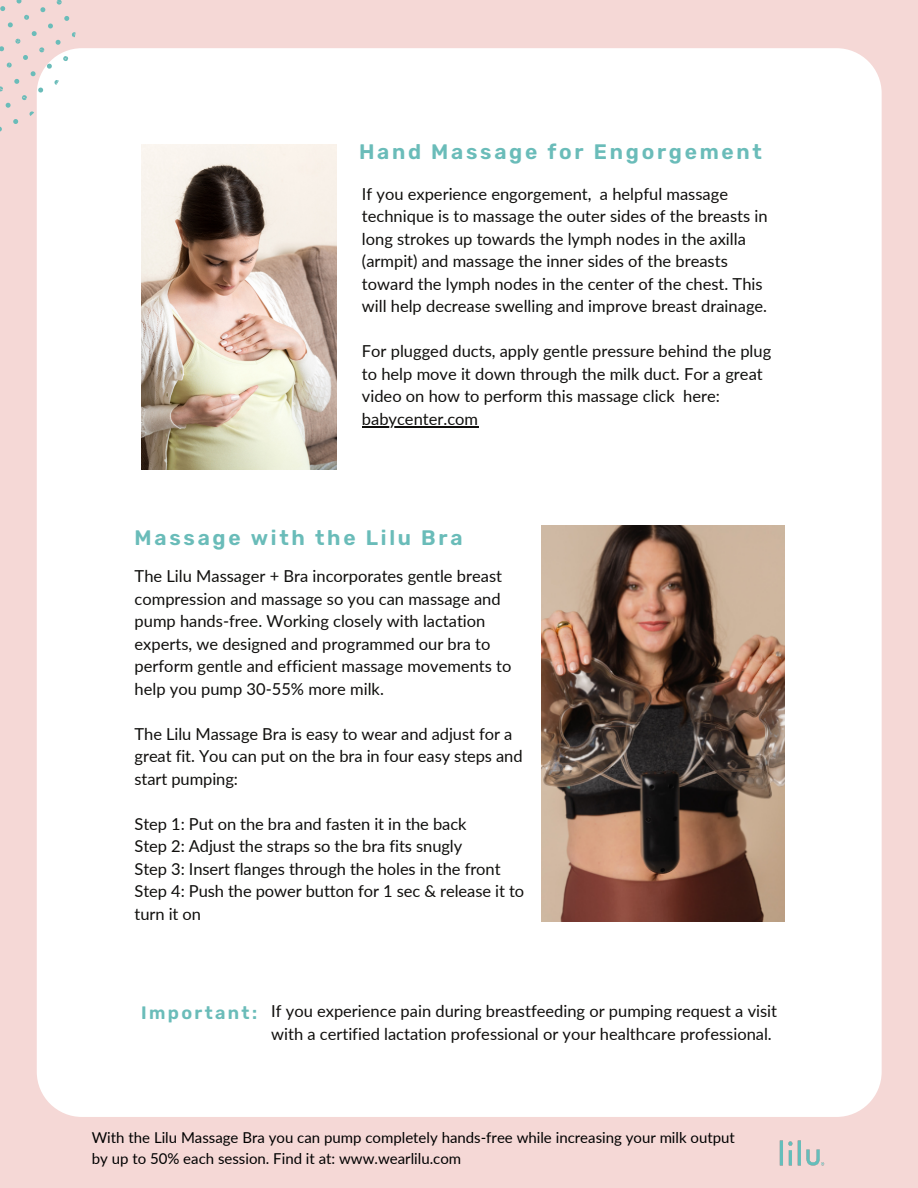
<style>
.page{position:relative;width:918px;height:1188px;background:#f5d8d6}
.page>*{position:absolute;margin:0;border:0;box-sizing:border-box;transform-origin:0 0}
.t1{font:600 21px "Rubik";letter-spacing:.13em;color:#6abcb9}
.t2{font:16.5px/22.5px "Lato";color:#100f0d}
.t3{font:15px/20.2px "Lato";color:#000}
.s1{font-family:"Rubik";font-weight:600;font-size:18px;color:#6abcb9}
</style>
<div class="page">
<div style="left:37px;top:48px;width:845px;height:1069px;background:#fff;border-radius:45px"></div>
<img style="left:542px;top:526px;width:243px;height:395px">
<img style="left:141px;top:144px;width:196px;height:325px">
<hr style="left:362px;top:426px;width:116px;height:1px;background:#100f0d">
<img style="left:780px;top:1140px;width:45px;height:26px">
<svg style="left:0;top:6px;width:6px;height:5px"></svg>
<svg style="left:7px;top:22px;width:6px;height:6px"></svg>
<svg style="left:16px;top:0;width:6px;height:4px"></svg>
<svg style="left:56px;top:0;width:6px;height:5px"></svg>
<svg style="left:48px;top:23px;width:5px;height:6px"></svg>
<svg style="left:55px;top:39px;width:6px;height:6px"></svg>
<svg style="left:64px;top:16px;width:6px;height:5px"></svg>
<svg style="left:31px;top:31px;width:6px;height:5px"></svg>
<svg style="left:40px;top:7px;width:6px;height:6px"></svg>
<svg style="left:24px;top:14px;width:5px;height:6px"></svg>
<svg style="left:71px;top:32px;width:5px;height:6px"></svg>
<svg style="left:0;top:46px;width:4px;height:6px"></svg>
<svg style="left:39px;top:47px;width:6px;height:6px"></svg>
<svg style="left:30px;top:71px;width:6px;height:6px"></svg>
<svg style="left:38px;top:87px;width:6px;height:6px"></svg>
<svg style="left:46px;top:63px;width:6px;height:6px"></svg>
<svg style="left:14px;top:78px;width:6px;height:6px"></svg>
<svg style="left:23px;top:55px;width:5px;height:5px"></svg>
<svg style="left:15px;top:38px;width:6px;height:6px"></svg>
<svg style="left:6px;top:62px;width:6px;height:6px"></svg>
<svg style="left:63px;top:56px;width:6px;height:5px"></svg>
<svg style="left:54px;top:80px;width:5px;height:5px"></svg>
<svg style="left:22px;top:95px;width:5px;height:6px"></svg>
<svg style="left:13px;top:119px;width:6px;height:5px"></svg>
<svg style="left:29px;top:111px;width:5px;height:5px"></svg>
<svg style="left:5px;top:102px;width:6px;height:6px"></svg>
<svg style="left:0;top:86px;width:3px;height:6px"></svg>
<p class="t1" style="left:359px;top:140px;width:404px">Hand Massage for Engorgement</p>
<p class="t2" style="left:362px;top:182px;width:407px">If you experience engorgement, a helpful massage technique is to massage the outer sides of the breasts in long strokes up towards the lymph nodes in the axilla (armpit) and massage the inner sides of the breasts toward the lymph nodes in the center of the chest. This will help decrease swelling and improve breast drainage.</p>
<p class="t2" style="left:362px;top:340px;width:411px">For plugged ducts, apply gentle pressure behind the plug to help move it down through the milk duct. For a great video on how to perform this massage click here: babycenter.com</p>
<p class="t1" style="left:135px;top:525px;width:329px">Massage with the Lilu Bra</p>
<p class="t2" style="left:135px;top:565px;width:378px">The Lilu Massager + Bra incorporates gentle breast compression and massage so you can massage and pump hands-free. Working closely with lactation experts, we designed and programmed our bra to perform gentle and efficient massage movements to help you pump 30-55% more milk.</p>
<p class="t2" style="left:135px;top:722px;width:390px">The Lilu Massage Bra is easy to wear and adjust for a great fit. You can put on the bra in four easy steps and start pumping:</p>
<p class="t2" style="left:135px;top:812px;width:391px">Step 1: Put on the bra and fasten it in the back<br>Step 2: Adjust the straps so the bra fits snugly<br>Step 3: Insert flanges through the holes in the front Step 4: Push the power button for 1 sec &amp; release it to turn it on</p>
<p class="t2" style="left:271px;top:1000px;width:507px;text-indent:-130px"><span class="s1">Impor tant :</span> If you experience pain during breastfeeding or pumping request a visit with a certified lactation professional or your healthcare professional.</p>
<p class="t3" style="left:92px;top:1127px;width:645px">With the Lilu Massage Bra you can pump completely hands-free while increasing your milk output by up to 50% each session. Find it at: www.wearlilu.com</p>
</div>
